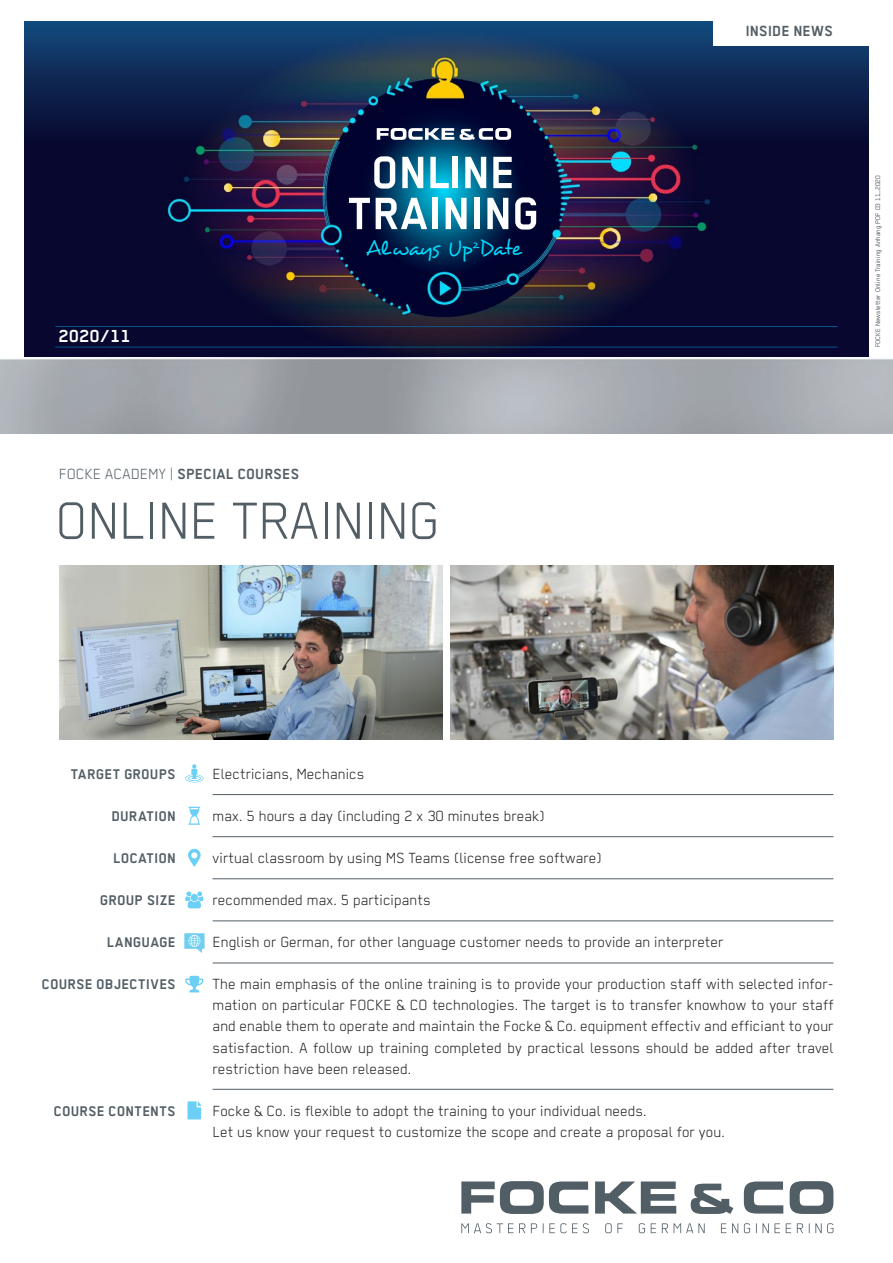
<style>
.page{position:relative;width:893px;height:1263px;background:#fff}
.page>*{position:absolute;margin:0;border:0;box-sizing:border-box;transform-origin:0 0}
.t1{font:300 58.5px "Regular FOCKE";color:#525e65}
.t2{font:700 50.85px/41px "Regular FOCKE";letter-spacing:.005em;color:#fff;text-align:center}
.t3{font:21px "Desyrel";letter-spacing:-.06em;color:#00deff}
.t4{font:700 19.5px "Regular FOCKE";letter-spacing:.01em;color:#fff}
.t5{font:300 16.5px/21px "Regular FOCKE";letter-spacing:.005em;color:#231f20;text-align:justify}
.t6{font:700 16.5px "Regular FOCKE";letter-spacing:.005em;color:#525e65}
.t7{font:700 15.75px "Regular FOCKE";letter-spacing:.01em;color:#525e65}
.t8{font:7.5px "Regular FOCKE";letter-spacing:.005em;color:#525e65}
.s1{font-weight:300}
</style>
<div class="page">
<hr style="left:213px;top:794px;width:620px;height:1px;background:#525e65">
<hr style="left:213px;top:836px;width:620px;height:1px;background:#525e65">
<hr style="left:213px;top:878px;width:620px;height:1px;background:#525e65">
<hr style="left:213px;top:921px;width:620px;height:1px;background:#525e65">
<hr style="left:213px;top:963px;width:620px;height:1px;background:#525e65">
<hr style="left:213px;top:1089px;width:620px;height:1px;background:#525e65">
<svg style="left:461px;top:1181px;width:372px;height:52px"></svg>
<svg style="left:185px;top:764px;width:19px;height:18px"></svg>
<svg style="left:189px;top:807px;width:11px;height:18px"></svg>
<svg style="left:188px;top:849px;width:13px;height:18px"></svg>
<svg style="left:185px;top:891px;width:18px;height:17px"></svg>
<svg style="left:185px;top:976px;width:18px;height:16px"></svg>
<svg style="left:188px;top:1101px;width:13px;height:18px"></svg>
<svg style="left:184px;top:933px;width:21px;height:20px"></svg>
<img style="left:60px;top:565px;width:382px;height:175px">
<img style="left:451px;top:565px;width:382px;height:175px">
<img style="left:24px;top:21px;width:844px;height:337px">
<div style="left:713px;top:0;width:180px;height:45px;background:#fff"></div>
<svg style="left:377px;top:128px;width:77px;height:12px"></svg>
<svg style="left:460px;top:128px;width:51px;height:12px"></svg>
<hr style="left:55px;top:326px;width:783px;height:1px;background:#0a5288">
<hr style="left:55px;top:347px;width:783px;height:1px;background:#0a5288">
<h2 class="t2" style="left:347px;top:151px;width:194px">ONLINE<br>TRAINING</h2>
<p class="t4" style="left:59px;top:326px;width:74px">2020/11</p>
<p class="t6" style="left:59px;top:464px;width:242px"><span class="s1">FOCKE ACADEMY |</span> SPECIAL COURSES</p>
<p class="t3" style="left:366px;top:236px;width:157px">Al ways Up<sup>2</sup>Date</p>
<h1 class="t1" style="left:55px;top:488px;width:385px">ONLINE TRAINING</h1>
<p class="t6" style="left:746px;top:22px;width:89px">INSIDE NEWS</p>
<p class="t8" style="left:874px;top:347px;width:174px;rotate:-90deg">FOCKE Newsletter Online Training Anhang PDF 03 11_2020</p>
<p class="t7" style="left:71px;top:765px;width:107px">TARGET GROUPS</p>
<p class="t7" style="left:112px;top:807px;width:66px">DURATION</p>
<p class="t7" style="left:113px;top:849px;width:64px">LOCATION</p>
<p class="t7" style="left:100px;top:891px;width:77px">GROUP SIZE</p>
<p class="t7" style="left:107px;top:934px;width:70px">LANGUAGE</p>
<p class="t7" style="left:42px;top:976px;width:136px">COURSE OBJECTIVES</p>
<p class="t7" style="left:54px;top:1102px;width:124px">COURSE CONTENTS</p>
<p class="t5" style="left:213px;top:763px;width:153px">Electricians, Mechanics</p>
<p class="t5" style="left:213px;top:805px;width:334px">max. 5 hours a day (including 2 x 30 minutes break)</p>
<p class="t5" style="left:213px;top:847px;width:391px">virtual classroom by using MS Teams (license free software)</p>
<p class="t5" style="left:213px;top:889px;width:219px">recommended max. 5 participants</p>
<p class="t5" style="left:213px;top:931px;width:512px">English or German, for other language customer needs to provide an interpreter</p>
<p class="t5" style="left:213px;top:973px;width:622px">The main emphasis of the online training is to provide your production staff with selected infor&shy;mation on particular FOCKE &amp; CO technologies. The target is to transfer knowhow to your staff and enable them to operate and maintain the Focke &amp; Co. equipment effectiv and efficiant to your satisfaction. A follow up training completed by practical lessons should be added after travel restriction have been released.</p>
<p class="t5" style="left:213px;top:1099px;width:514px">Focke &amp; Co. is flexible to adopt the training to your individual needs.<br>Let us know your request to customize the scope and create a proposal for you.</p>
</div>
